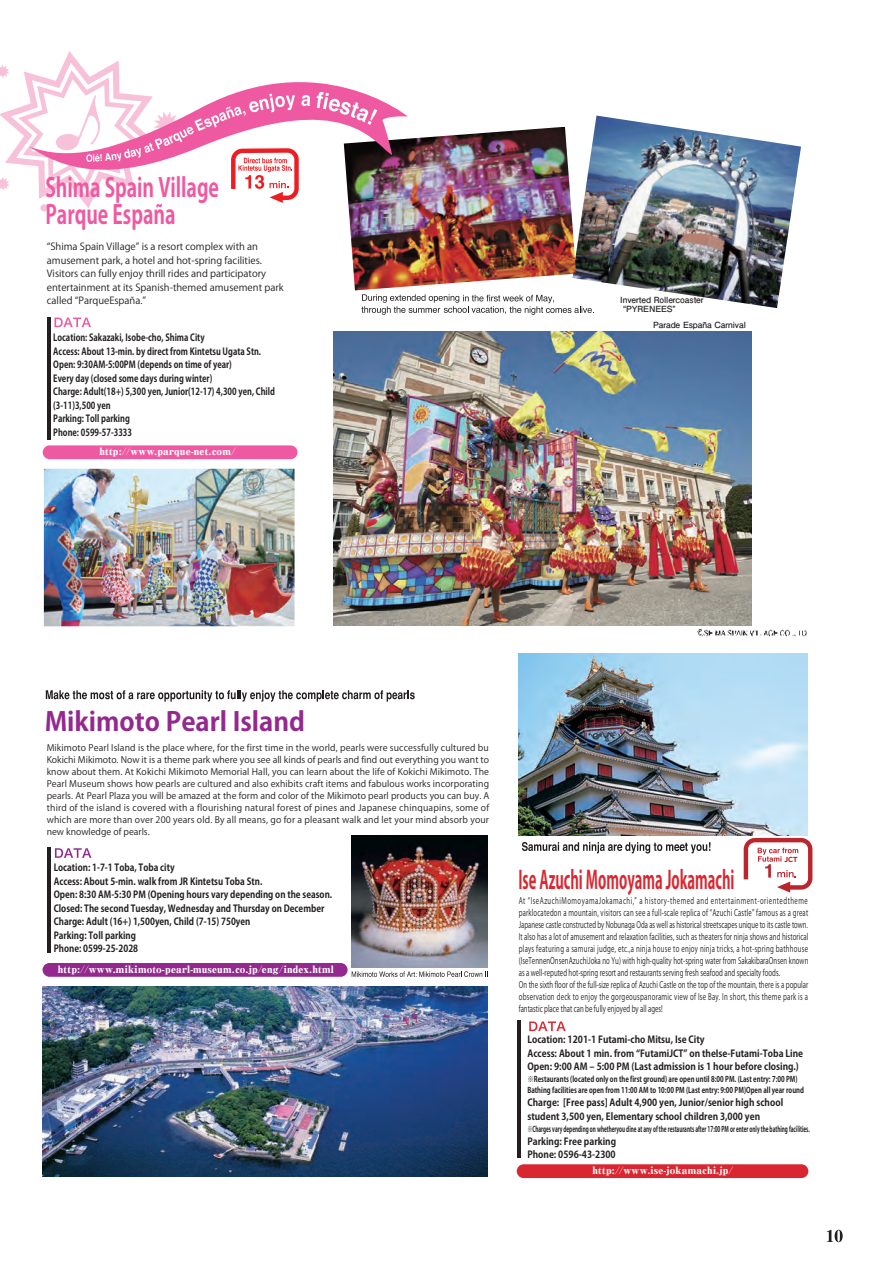
<style>
.page{position:relative;width:893px;height:1263px;background:#fff}
.page>*{position:absolute;margin:0;border:0;box-sizing:border-box;transform-origin:0 0}
.t1{font:700 25.95px/27px "Koz Go Pro";color:#ef59a1;scale:.74 1}
.t2{font:700 25.95px "Koz Go Pro";color:#93298e}
.t3{font:700 25.05px "Koz Go Pro";color:#da2630;scale:.56 1}
.t4{font:700 9.75px/13.5px "Koz Go Pro";color:#231f20;scale:.92 1}
.t5{font:700 9.75px/13.5px "Koz Go Pro";color:#231f20;scale:.82 1}
.t6{font:700 9.75px/13.5px "Koz Go Pro";color:#231f20;scale:.88 1}
.t7{font:9.75px/13.5px "Koz Go Pro";color:#231f20}
.t8{font:900 9.75px "Ryumin Pro";letter-spacing:.02em;color:#fff}
.t9{font:9px/12px "Koz Go Pro";letter-spacing:.015em;color:#231f20;scale:.69 1}
.t10{font:9px/12px "Koz Go Pro";letter-spacing:.015em;color:#231f20;text-align:justify}
.t11{font:700 8.55px/8.6px "Futo Go B101 Pr 5";letter-spacing:-.01em;color:#231f20}
.t12{font:700 7.95px/10.6px "Koz Go Pro";color:#231f20;scale:.8 1}
.t13{font:700 7.95px "Koz Go Pro";color:#231f20;scale:.63 1}
.t14{font:800 6.45px "UD Shin Go Pro";color:#bb262e}
</style>
<div class="page">
<div style="left:43px;top:963px;width:305px;height:14px;background:#93298e;border-radius:7px"></div>
<img style="left:44px;top:469px;width:251px;height:157px">
<div style="left:43px;top:445px;width:254px;height:14px;background:#ef59a1;border-radius:7px"></div>
<img style="left:698px;top:630px;width:109px;height:6px">
<div style="left:517px;top:1164px;width:291px;height:14px;background:#da2630;border-radius:7px"></div>
<img style="left:518px;top:653px;width:290px;height:182px">
<hr style="left:517px;top:1020px;width:4px;height:138px;background:#231f20">
<svg style="left:827px;top:1230px;width:16px;height:12px"></svg>
<img style="left:576px;top:116px;width:225px;height:192px">
<img style="left:347px;top:127px;width:229px;height:163px">
<svg style="left:310px;top:82px;width:98px;height:103px"></svg>
<svg style="left:54px;top:317px;width:37px;height:10px"></svg>
<svg style="left:317px;top:92px;width:60px;height:33px"></svg>
<svg style="left:55px;top:848px;width:36px;height:10px"></svg>
<svg style="left:529px;top:1021px;width:37px;height:10px"></svg>
<svg style="left:522px;top:842px;width:188px;height:11px"></svg>
<svg style="left:361px;top:294px;width:233px;height:21px"></svg>
<svg style="left:0;top:51px;width:310px;height:161px"></svg>
<svg style="left:744px;top:838px;width:68px;height:54px"></svg>
<hr style="left:47px;top:847px;width:4px;height:106px;background:#231f20">
<hr style="left:47px;top:317px;width:4px;height:122px;background:#231f20">
<svg style="left:352px;top:971px;width:136px;height:6px"></svg>
<svg style="left:46px;top:690px;width:369px;height:12px"></svg>
<img style="left:333px;top:331px;width:418px;height:295px">
<img style="left:352px;top:835px;width:136px;height:133px">
<img style="left:42px;top:986px;width:446px;height:190px">
<h1 class="t1" style="left:45px;top:176px;width:236px">Shima Spain Village<br>Parque España</h1>
<p class="t7" style="left:47px;top:240px;width:238px">“Shima Spain Village” is a resort complex with an amusement park, a hotel and hot-spring facilities.<br>Visitors can fully enjoy thrill rides and participatory entertainment at its Spanish-themed amusement park called “ParqueEspaña.”</p>
<p class="t5" style="left:53px;top:332px;width:272px">Location: Sakazaki, Isobe-cho, Shima City<br>Access: About 13-min. by direct from Kintetsu Ugata Stn.<br>Open: 9:30AM-5:00PM (depends on time of year)<br>Every day (closed some days during winter)<br>Charge: Adult(18+) 5,300 yen, Junior(12-17) 4,300 yen, Child (3-11)3,500 yen<br>Parking: Toll parking<br>Phone: 0599-57-3333</p>
<p class="t8" style="left:99px;top:444px;width:138px">http://www.parque-net.com/</p>
<p class="t11" style="left:623px;top:295px;width:82px;text-indent:-3px">Inverted Rollercoaster “PYRENEES”</p>
<p class="t11" style="left:653px;top:320px;width:94px">Parade España Carnival</p>
<h1 class="t2" style="left:45px;top:705px;width:262px">Mikimoto Pearl Island</h1>
<p class="t10" style="left:47px;top:742px;width:444px">Mikimoto Pearl Island is the place where, for the first time in the world, pearls were successfully cultured bu Kokichi Mikimoto. Now it is a theme park where you see all kinds of pearls and find out everything you want to know about them. At Kokichi Mikimoto Memorial Hall, you can learn about the life of Kokichi Mikimoto. The Pearl Museum shows how pearls are cultured and also exhibits craft items and fabulous works incorporating pearls. At Pearl Plaza you will be amazed at the form and color of the Mikimoto pearl products you can buy. A third of the island is covered with a flourishing natural forest of pines and Japanese chinquapins, some of which are more than over 200 years old. By all means, go for a pleasant walk and let your mind absorb your new knowledge of pearls.</p>
<p class="t6" style="left:54px;top:861px;width:318px">Location: 1-7-1 Toba, Toba city<br>Access: About 5-min. walk from JR Kintetsu Toba Stn.<br>Open: 8:30 AM-5:30 PM (Opening hours vary depending on the season.<br>Closed: The second Tuesday, Wednesday and Thursday on December Charge: Adult (16+) 1,500yen, Child (7-15) 750yen<br>Parking: Toll parking<br>Phone: 0599-25-2028</p>
<p class="t8" style="left:58px;top:961px;width:278px">http://www.mikimoto-pearl-museum.co.jp/eng/index.html</p>
<h2 class="t3" style="left:518px;top:863px;width:387px">Ise Azuchi Momoyama Jokamachi</h2>
<p class="t14" style="left:784px;top:854px;width:14px">JCT</p>
<p class="t9" style="left:519px;top:895px;width:421px">At “IseAzuchiMomoyamaJokamachi,” a history-themed and entertainment-orientedtheme parklocatedon a mountain, visitors can see a full-scale replica of “Azuchi Castle” famous as a great Japanese castle constructed by Nobunaga Oda as well as historical streetscapes unique to its castle town.<br>It also has a lot of amusement and relaxation facilities, such as theaters for ninja shows and historical plays featuring a samurai judge, etc.,a ninja house to enjoy ninja tricks, a hot-spring bathhouse (IseTennenOnsenAzuchiJoka no Yu) with high-quality hot-spring water from SakakibaraOnsen known as a well-reputed hot-spring resort and restaurants serving fresh seafood and specialty foods.<br>On the sixth floor of the full-size replica of Azuchi Castle on the top of the mountain, there is a popular observation deck to enjoy the gorgeouspanoramic view of Ise Bay. In short, this theme park is a fantastic place that can be fully enjoyed by all ages!</p>
<p class="t4" style="left:527px;top:1033px;width:301px">Location: 1201-1 Futami-cho Mitsu, Ise City<br>Access: About 1 min. from “FutamiJCT” on theIse-Futami-Toba Line<br>Open: 9:00 AM ‒ 5:00 PM (Last admission is 1 hour before closing.)</p>
<p class="t12" style="left:527px;top:1074px;width:347px">※Restaurants (located only on the first ground) are open until 8:00 PM. (Last entry: 7:00 PM)<br>Bathing facilities are open from 11:00 AM to 10:00 PM (Last entry: 9:00 PM)Open all year round</p>
<p class="t4" style="left:527px;top:1096px;width:280px">Charge: [Free pass] Adult 4,900 yen, Junior/senior high school student 3,500 yen, Elementary school children 3,000 yen</p>
<p class="t13" style="left:527px;top:1123px;width:450px">※Charges vary depending on whetheryou dine at any of the restaurants after 17:00 PM or enter only the bathing facilities.</p>
<p class="t4" style="left:527px;top:1135px;width:98px">Parking: Free parking<br>Phone: 0596-43-2300</p>
<p class="t8" style="left:592px;top:1163px;width:142px">http://www.ise-jokamachi.jp/</p>
</div>
